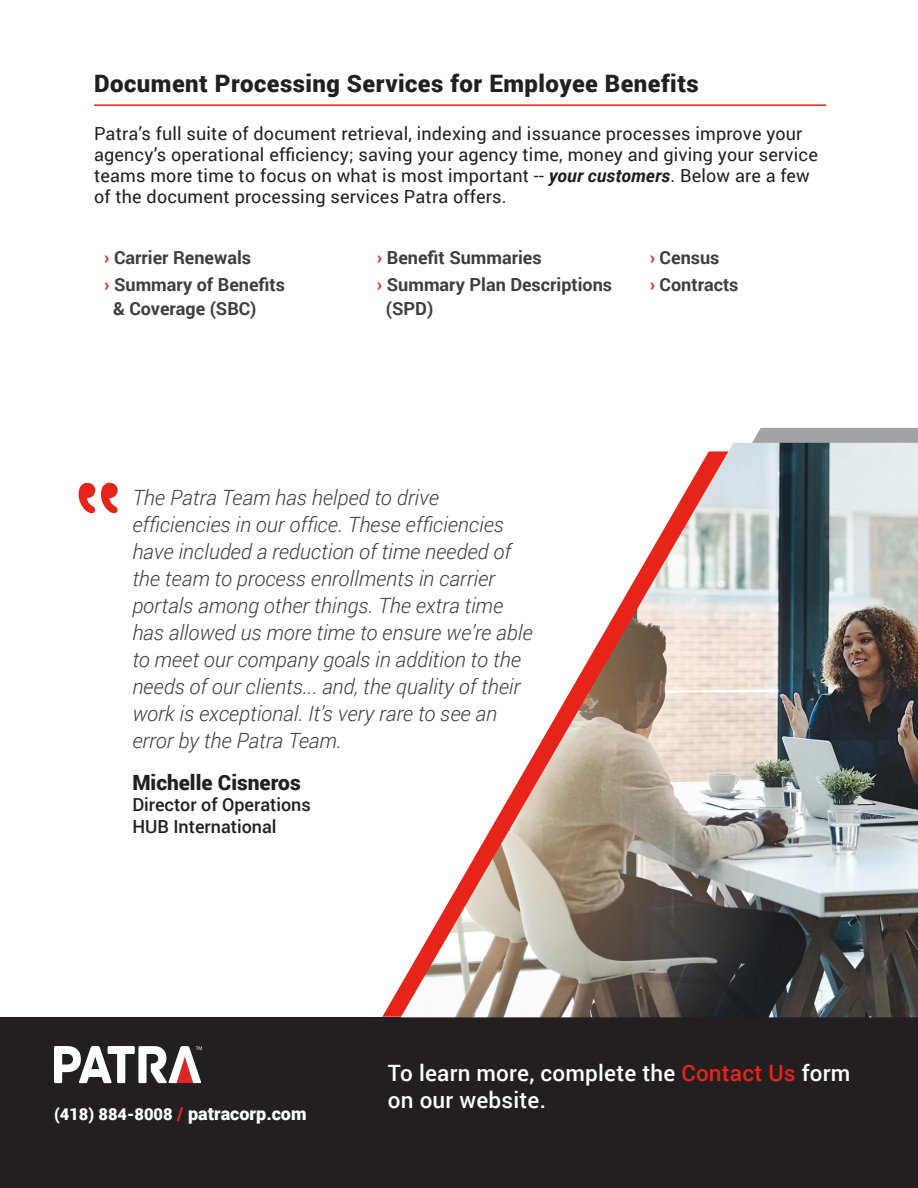
<style>
.page{position:relative;width:918px;height:1188px;background:#fff}
.page>*{position:absolute;margin:0;border:0;box-sizing:border-box;transform-origin:0 0}
.t1{font:900 24px "Roboto";letter-spacing:.02em;color:#231f20}
.t2{font:500 22.5px/27px "Roboto";letter-spacing:.01em;color:#fff}
.t3{font:italic 300 21px/27px "Roboto";color:#3e3e3f}
.t4{font:900 21px "Roboto";color:#231f20}
.t5{font:18px/21px "Roboto";letter-spacing:.01em;color:#231f20}
.bullets_black{font:700 18px/27px "Roboto";color:#3e3e3f}
.t6{font:500 18px/21.6px "Roboto";color:#231f20}
.t7{font:900 16.5px "Roboto";color:#fff}
.s1{font-weight:700;font-style:italic}
.s2{color:#e72419}
.s3{font-size:18px;color:#e72419}
.s4{font-size:18px}
</style>
<div class="page">
<div style="left:0;top:1017px;width:918px;height:171px;background:#231f20"></div>
<svg style="left:54px;top:1046px;width:148px;height:37px"></svg>
<svg style="left:751px;top:428px;width:167px;height:15px;background:#a3a6a9"></svg>
<img style="left:401px;top:443px;width:517px;height:574px">
<hr style="left:94px;top:104px;width:732px;height:2px;background:#e72419">
<svg style="left:79px;top:483px;width:39px;height:30px"></svg>
<p class="t1" style="left:94px;top:66px;width:606px">Document Processing Services for Employee Benefits</p>
<p class="t5" style="left:94px;top:123px;width:725px">Patra’s full suite of document retrieval, indexing and issuance processes improve your agency’s operational efficiency; saving your agency time, money and giving your service teams more time to focus on what is most important -- <span class="s1">your customers</span>. Below are a few of the document processing services Patra offers.</p>
<p class="bullets_black" style="left:104px;top:243px;width:182px"><span class="s2">›</span> Carrier Renewals<br><span class="s2">›</span> Summary of Benefits</p>
<p class="bullets_black" style="left:113px;top:294px;width:145px">&amp; Coverage (SBC)</p>
<p class="bullets_black" style="left:377px;top:243px;width:237px"><span class="s2">›</span> Benefit Summaries<br><span class="s2">›</span> Summary Plan Descriptions</p>
<p class="bullets_black" style="left:386px;top:294px;width:49px">(SPD)</p>
<p class="bullets_black" style="left:650px;top:243px;width:90px"><span class="s2">›</span> Census<br><span class="s2">›</span> Contracts</p>
<p class="t3" style="left:132px;top:483px;width:402px">The Patra Team has helped to drive efficiencies in our office. These efficiencies have included a reduction of time needed of the team to process enrollments in carrier portals among other things. The extra time has allowed us more time to ensure we’re able to meet our company goals in addition to the needs of our clients... and, the quality of their work is exceptional. It’s very rare to see an error by the Patra Team.</p>
<p class="t4" style="left:132px;top:767px;width:170px">Michelle Cisneros</p>
<p class="t6" style="left:132px;top:793px;width:180px">Director of Operations<br>HUB International</p>
<p class="t7" style="left:54px;top:1103px;width:254px">(418) 884-8008 <span class="s3">/</span> <span class="s4">patracorp.com</span></p>
<p class="t2" style="left:388px;top:1059px;width:464px">To learn more, complete the <span class="s2">Contact Us</span> form on our website.</p>
</div>
